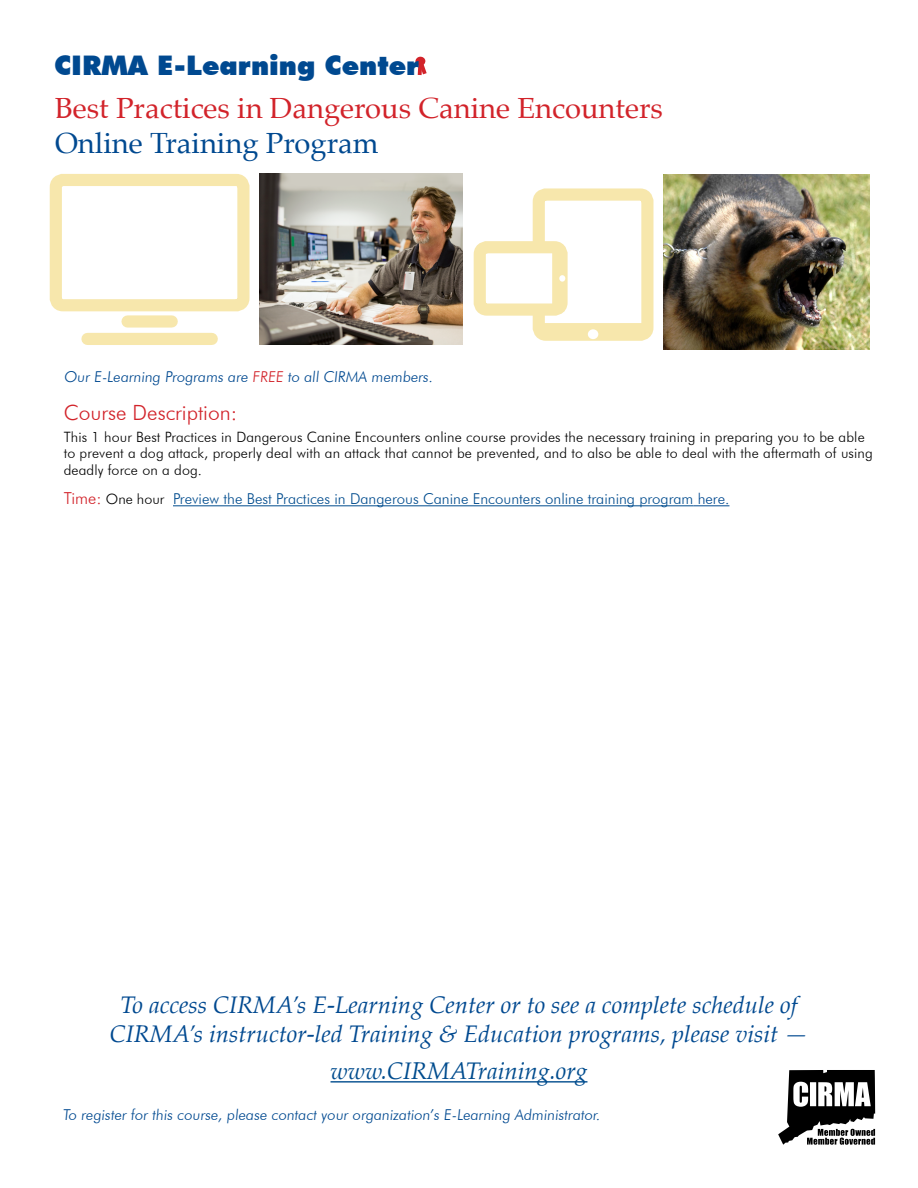
<style>
.page{position:relative;width:918px;height:1188px;background:#fff}
.page>*{position:absolute;margin:0;border:0;box-sizing:border-box;transform-origin:0 0}
.t1{font:29.1px "Palatino";color:#d2232a}
.t2{font:29.1px "Palatino";color:#004990}
.t3{font:900 27px "Futura BT";color:#004990}
.t4{font:italic 24px/28.5px "Palatino";color:#004990;text-align:center}
.t5{font:italic 24px "Palatino";color:#004c8e}
.t6{font:300 21px "Futura BT";color:#d2232a}
.t7{font:300 16.5px "Futura BT";color:#d2232a}
.t8{font:300 15px "Futura BT";color:#004990}
.t9{font:300 15px "Futura BT";color:#004c8e}
.t10{font:300 14.25px/16.5px "Futura BT";letter-spacing:.01em;color:#000}
.s1{color:#d2232a}
.s2{color:#004990}
</style>
<div class="page">
<hr style="left:173px;top:506px;width:520px;height:1px;background:#004c8e">
<hr style="left:693px;top:506px;width:36px;height:1px;background:#004990">
<div style="left:533px;top:188px;width:120px;height:153px;border:12px solid #f7e7ac;border-radius:7px"></div>
<div style="left:540px;top:323px;width:105px;height:12px;background:#f7e7ac"></div>
<div style="left:588px;top:329px;width:10px;height:10px;background:#fff;border-radius:50%"></div>
<div style="left:480px;top:247px;width:82px;height:63px;background:#fff;border-radius:7px"></div>
<div style="left:474px;top:241px;width:94px;height:75px;border:12px solid #f7e7ac;border-radius:7px"></div>
<div style="left:552px;top:247px;width:12px;height:64px;background:#f7e7ac"></div>
<div style="left:559px;top:275px;width:6px;height:7px;background:#fff;border-radius:50%"></div>
<div style="left:50px;top:174px;width:200px;height:137px;border:12px solid #f7e7ac;border-radius:7px"></div>
<div style="left:128px;top:315px;width:44px;height:13px;background:#f7e7ac"></div>
<div style="left:87px;top:333px;width:125px;height:12px;background:#f7e7ac"></div>
<svg style="left:417px;top:65px;width:10px;height:10px"></svg>
<svg style="left:415px;top:56px;width:11px;height:10px"></svg>
<img style="left:663px;top:175px;width:206px;height:174px">
<svg style="left:778px;top:1070px;width:97px;height:75px"></svg>
<hr style="left:331px;top:1081px;width:256px;height:2px;background:#004c8e">
<img style="left:259px;top:174px;width:204px;height:170px">
<h2 class="t3" style="left:54px;top:49px;width:367px">CIRMA E-Learning Center</h2>
<h1 class="t1" style="left:55px;top:84px;width:609px">Best Practices in Dangerous Canine Encounters</h1>
<h1 class="t2" style="left:55px;top:119px;width:325px">Online Training Program</h1>
<p class="t8" style="left:64px;top:367px;width:372px">Our -E Learning Programs are <span class="s1">FREE</span> to all CIRMA members.</p>
<h3 class="t6" style="left:64px;top:400px;width:175px">Course Description:</h3>
<p class="t10" style="left:64px;top:428px;width:811px">This 1 hour Best Practices in Dangerous Canine Encounters online course provides the necessary training in preparing you to be able to prevent a dog attack, properly deal with an attack that cannot be prevented, and to also be able to deal with the aftermath of using deadly force on a dog.</p>
<p class="t9" style="left:173px;top:490px;width:558px">Preview the Best Practices in Dangerous Canine Encounters online training program <span class="s2">here.</span></p>
<p class="t7" style="left:64px;top:488px;width:39px">Time:</p>
<p class="t10" style="left:106px;top:491px;width:60px">One hour</p>
<h3 class="t4" style="left:110px;top:990px;width:700px">To access CIRMA Es’ -Learning Center or to see a complete schedule of<br>CIRMA s’ instructor-led Training &amp; Education programs, please visit —</h3>
<h3 class="t5" style="left:331px;top:1051px;width:258px">www.CIRMATraining.org</h3>
<p class="t8" style="left:63px;top:1106px;width:371px">To register for this course, please contact your organization</p>
<p class="t8" style="left:429px;top:1106px;width:171px">-Es’ Learning Administrator</p>
<p class="t8" style="left:596px;top:1106px;width:8px">.</p>
</div>
